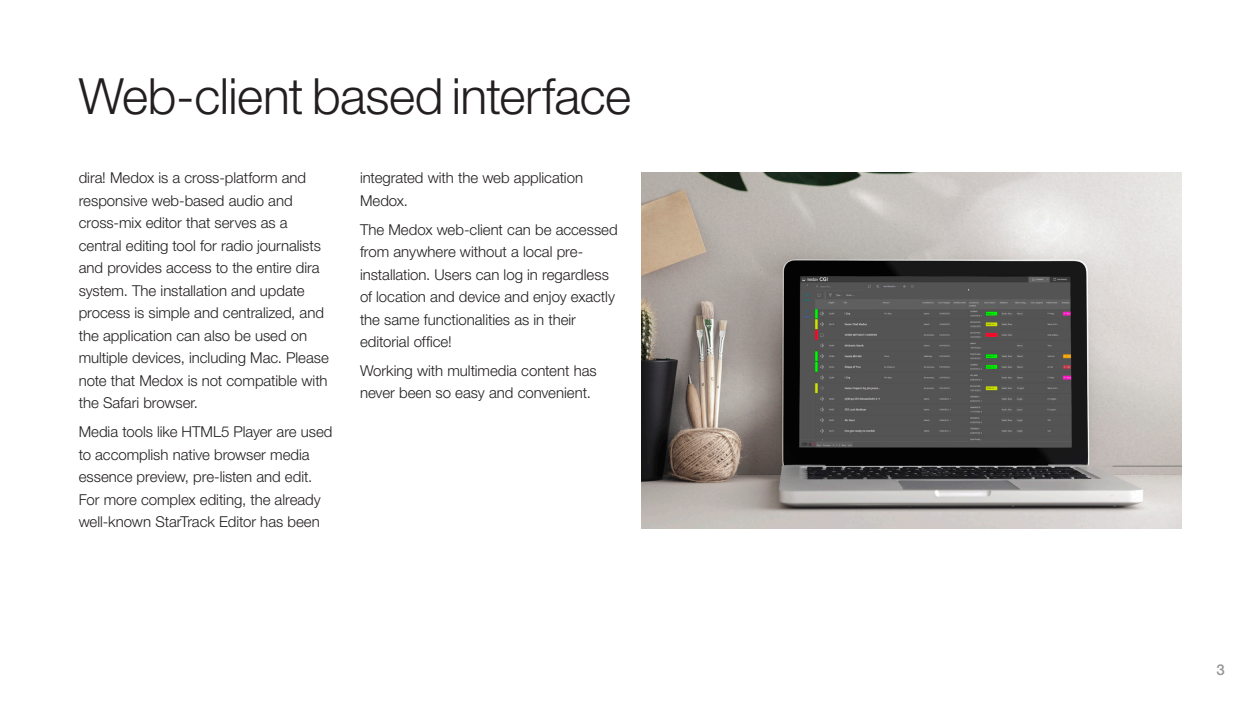
<style>
.page{position:relative;width:1260px;height:709px;background:#fff}
.page>*{position:absolute;margin:0;border:0;box-sizing:border-box;transform-origin:0 0}
.t1{font:300 50px "Helvetica Neue LT Pro";letter-spacing:-.01em;color:#231f20}
.Text{font:300 15px/22.5px "Helvetica Neue LT Pro";color:#231f20}
.t2{font:500 15px "Helvetica Neue LT Pro";color:#939598}
</style>
<div class="page">
<img style="left:641px;top:172px;width:540px;height:356px">
<h1 class="t1" style="left:79px;top:66px;width:554px">Web-client based interface</h1>
<p class="Text" style="left:79px;top:166px;width:252px">dira! Medox is a cross-platform and responsive web-based audio and cross-mix editor that serves as a central editing tool for radio journalists and provides access to the entire dira system. The installation and update process is simple and centralized, and the application can also be used on multiple devices, including Mac. Please note that Medox is not compatible with the Safari browser.</p>
<p class="Text" style="left:79px;top:420px;width:255px">Media tools like HTML5 Player are used to accomplish native browser media essence preview, pre-listen and edit.<br>For more complex editing, the already well-known StarTrack Editor has been</p>
<p class="Text" style="left:360px;top:166px;width:225px">integrated with the web application<br>Medox.</p>
<p class="Text" style="left:360px;top:218px;width:259px">The Medox web-client can be accessed from anywhere without a local pre&shy;installation. Users can log in regardless of location and device and enjoy exactly the same functionalities as in their editorial office!</p>
<p class="Text" style="left:360px;top:359px;width:238px">Working with multimedia content has never been so easy and convenient.</p>
<p class="t2" style="left:1216px;top:660px;width:10px">3</p>
</div>
